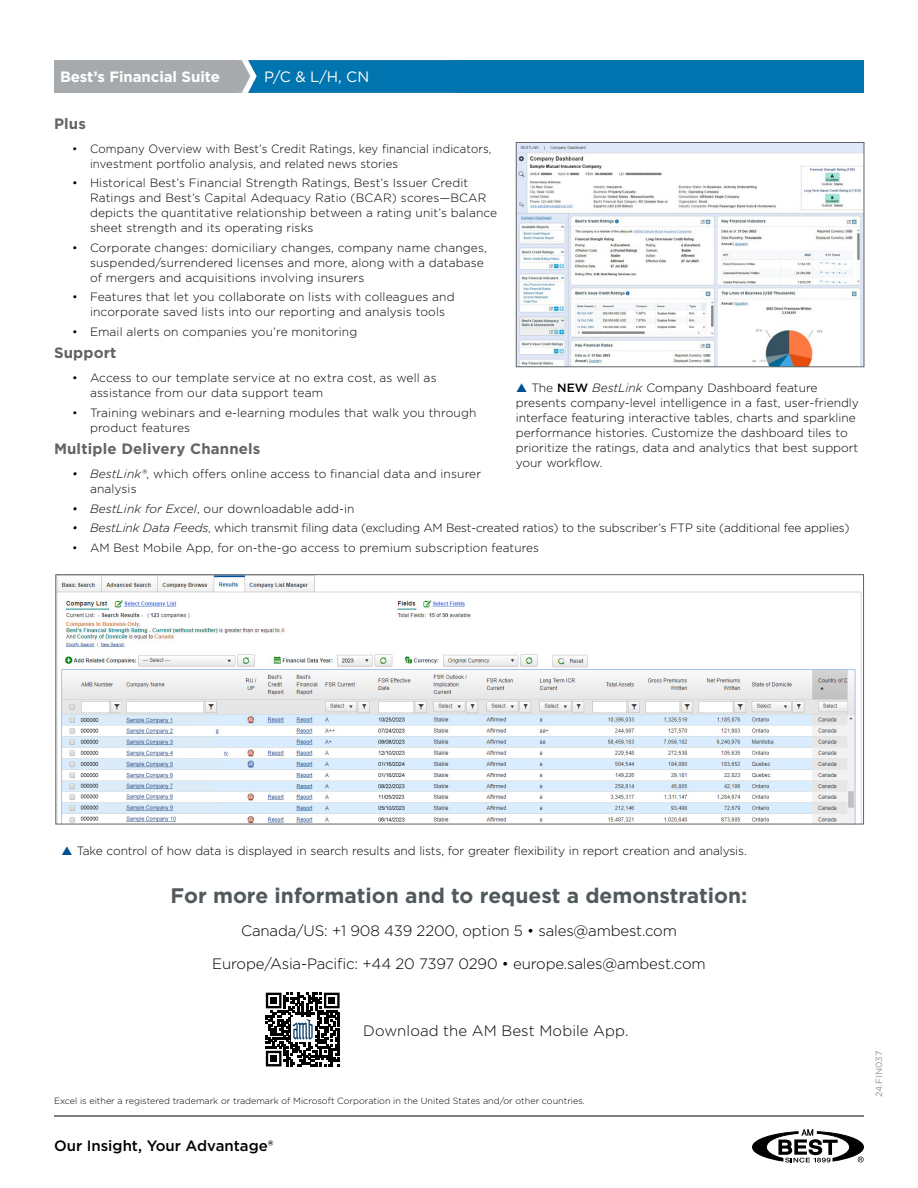
<style>
.page{position:relative;width:918px;height:1188px;background:#fff}
.page>*{position:absolute;margin:0;border:0;box-sizing:border-box;transform-origin:0 0}
.t1{font:700 21px "Gotham";color:#52595d}
.t2{font:300 15px "Gotham";letter-spacing:-.01em;color:#000}
.t3{font:700 15px "Gotham";letter-spacing:.01em;color:#636466}
.t4{font:300 15px "Gotham";letter-spacing:.01em;color:#000}
.t5{font:500 15px "Gotham";color:#000}
.t6{font:700 15px "Gotham";letter-spacing:-.005em;color:#fff}
.t7{font:15px "Gotham";color:#fff}
.t8{font:300 12px/15px "Gotham";letter-spacing:.01em;color:#000}
.t9{font:300 12px "Gotham";letter-spacing:-.01em;color:#000}
.t10{font:300 12px/15px "Gotham";letter-spacing:.01em;color:#000;scale:.95 1}
.t11{font:300 9px "Gotham";color:#000}
.t12{font:9px "Gotham";letter-spacing:-.005em;color:#939598}
.s1{font-style:italic}
.s2{font-weight:500}
</style>
<div class="page">
<svg style="left:752px;top:1129px;width:112px;height:33px"></svg>
<hr style="left:54px;top:1116px;width:810px;height:1px;background:#000">
<svg style="left:54px;top:60px;width:810px;height:33px;background:#3484ad"></svg>
<svg style="left:186px;top:60px;width:389px;height:33px;background:#1e7eaf"></svg>
<img style="left:57px;top:576px;width:805px;height:246px">
<div style="left:55px;top:574px;width:809px;height:250px;border:1px solid #636466"></div>
<svg style="left:266px;top:993px;width:74px;height:73px"></svg>
<img style="left:518px;top:144px;width:344px;height:221px">
<div style="left:516px;top:142px;width:348px;height:225px;border:1px solid #636466"></div>
<p class="t6" style="left:60px;top:67px;width:161px">Best’s Financial Suite</p>
<p class="t7" style="left:264px;top:68px;width:107px">P/C &amp; L/H, CN</p>
<p class="t3" style="left:54px;top:114px;width:33px">Plus</p>
<p class="t10" style="left:90px;top:141px;width:424px;text-indent:-18px">• Company Overview with Best’s Credit Ratings, key financial indicators, investment portfolio analysis, and related news stories</p>
<p class="t8" style="left:90px;top:175px;width:409px;text-indent:-18px">• Historical Best’s Financial Strength Ratings, Best’s Issuer Credit Ratings and Best’s Capital Adequacy Ratio (BCAR) scores—BCAR depicts the quantitative relationship between a rating unit’s balance sheet strength and its operating risks</p>
<p class="t8" style="left:90px;top:240px;width:398px;text-indent:-18px">• Corporate changes: domiciliary changes, company name changes, suspended/surrendered licenses and more, along with a database of mergers and acquisitions involving insurers</p>
<p class="t8" style="left:90px;top:289px;width:366px;text-indent:-18px">• Features that let you collaborate on lists with colleagues and incorporate saved lists into our reporting and analysis tools</p>
<p class="t8" style="left:72px;top:324px;width:287px">• Email alerts on companies you’re monitoring</p>
<p class="t3" style="left:54px;top:343px;width:64px">Support</p>
<p class="t8" style="left:90px;top:370px;width:348px;text-indent:-18px">• Access to our template service at no extra cost, as well as assistance from our data support team</p>
<p class="t8" style="left:90px;top:405px;width:388px;text-indent:-18px">• Training webinars and e-learning modules that walk you through product features</p>
<p class="t3" style="left:54px;top:439px;width:208px">Multiple Delivery Channels</p>
<p class="t8" style="left:90px;top:466px;width:393px;text-indent:-18px"><span class="s1">• BestLink</span>®, which offers online access to financial data and insurer analysis</p>
<p class="t8" style="left:72px;top:501px;width:284px"><span class="s1">• BestLink for Excel</span>, our downloadable add-in</p>
<p class="t9" style="left:72px;top:521px;width:779px"><span class="s1">• BestLink Data Feeds</span>, which transmit filing data (excluding AM Best-created ratios) to the subscriber’s FTP site (additional fee applies)</p>
<p class="t8" style="left:72px;top:540px;width:469px">• AM Best Mobile App, for on-the-go access to premium subscription features</p>
<p class="t8" style="left:516px;top:380px;width:345px;text-indent:16px">The <span class="s2">NEW</span> <span class="s1">BestLink</span> Company Dashboard feature presents company-level intelligence in a fast, user-friendly interface featuring interactive tables, charts and sparkline performance histories. Customize the dashboard tiles to prioritize the ratings, data and analytics that best support your workflow.</p>
<p class="t9" style="left:77px;top:844px;width:671px">Take control of how data is displayed in search results and lists, for greater flexibility in report creation and analysis.</p>
<h1 class="t1" style="left:171px;top:881px;width:578px">For more information and to request a demonstration:</h1>
<p class="t2" style="left:241px;top:921px;width:437px">Canada/US: +1 908 439 2200, option 5 • sales@ambest.com</p>
<p class="t2" style="left:212px;top:954px;width:495px">Europe/Asia-Pacific: +44 20 7397 0290 • europe.sales@ambest.com</p>
<p class="t4" style="left:363px;top:1021px;width:267px">Download the AM Best Mobile App.</p>
<p class="t11" style="left:54px;top:1095px;width:533px">Excel is either a registered trademark or trademark of Microsoft Corporation in the United States and/or other countries.</p>
<p class="t5" style="left:54px;top:1136px;width:221px">Our Insight, Your Advantage®</p>
<p class="t12" style="left:873px;top:1097px;width:48px;rotate:-90deg">24.FIN037</p>
</div>
